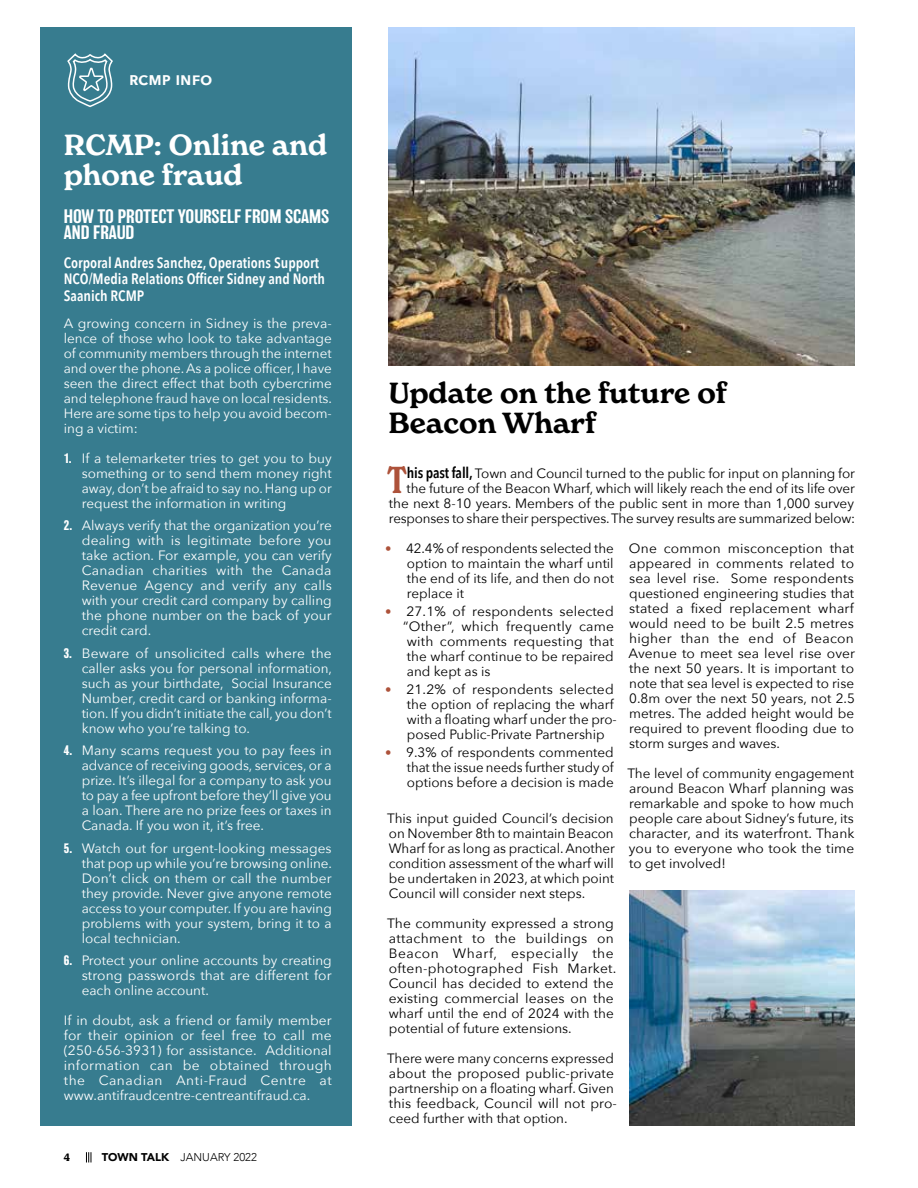
<style>
.page{position:relative;width:918px;height:1188px;background:#fff}
.page>*{position:absolute;margin:0;border:0;box-sizing:border-box;transform-origin:0 0}
.t1{font:600 condensed 36.75px "New Spirit";color:#ad523a}
.t2{font:600 28.5px/30px "New Spirit";color:#000}
.t3{font:600 28.5px/30px "New Spirit";color:#fff}
.t4{font:500 18px/16.5px "Balboa";color:#fff}
.t5{font:600 18px "Avenir Next";color:#fff}
.t6{font:600 15px/16.5px "Avenir Next Condensed";color:#fff}
.t7{font:13.5px/15px "Avenir Next";color:#000;text-align:justify}
.t8{font:13.5px/15px "Avenir Next";color:#fff;text-align:justify}
.t9{font:300 11.25px "Avenir";color:#000}
.t10{font:600 10.5px "New Spirit";color:#000}
.s1{font-family:"Balboa";font-weight:700;font-size:12.75px}
.s2{font-weight:900}
.s3{font-family:"Avenir Next Condensed";font-weight:600;font-size:15px}
.s4{font-size:12.75px;color:#ad523a}
</style>
<div class="page">
<svg style="left:86px;top:1152px;width:6px;height:10px"></svg>
<div style="left:40px;top:27px;width:312px;height:1098px;background:#377c8f"></div>
<svg style="left:67px;top:53px;width:46px;height:55px"></svg>
<img style="left:389px;top:27px;width:465px;height:338px">
<img style="left:629px;top:890px;width:225px;height:235px">
<h3 class="t5" style="left:129px;top:64px;width:85px">rcmp info</h3>
<h2 class="t3" style="left:64px;top:130px;width:265px">RCMP: Online and phone fraud</h2>
<h3 class="t4" style="left:64px;top:208px;width:267px">HOW TO PROTECT YOURSELF FROM SCAMS<br>AND FRAUD</h3>
<p class="t6" style="left:64px;top:254px;width:263px">Corporal Andres Sanchez, Operations Support<br>NCO/Media Relations Officer Sidney and North<br>Saanich RCMP</p>
<p class="t8" style="left:64px;top:315px;width:270px">A growing concern in Sidney is the preva&shy;lence of those who look to take advantage of community members through the internet and over the phone. As a police officer, I have seen the direct effect that both cybercrime and telephone fraud have on local residents.<br>Here are some tips to help you avoid becom&shy;ing a victim:</p>
<p class="t8" style="left:82px;top:450px;width:252px;text-indent:-18px"><span class="s1">1.</span> If a telemarketer tries to get you to buy something or to send them money right away, don’t be afraid to say no. Hang up or request the information in writing</p>
<p class="t8" style="left:82px;top:517px;width:252px;text-indent:-18px"><span class="s1">2.</span> Always verify that the organization you’re dealing with is legitimate before you take action. For example, you can verify Canadian charities with the Canada Revenue Agency and verify any calls with your credit card company by calling the phone number on the back of your credit card.</p>
<p class="t8" style="left:82px;top:645px;width:252px;text-indent:-18px"><span class="s1">3.</span> Beware of unsolicited calls where the caller asks you for personal information, such as your birthdate, Social Insurance Number, credit card or banking informa&shy;tion. If you didn’t initiate the call, you don’t know who you’re talking to.</p>
<p class="t8" style="left:82px;top:742px;width:251px;text-indent:-18px"><span class="s1">4.</span> Many scams request you to pay fees in advance of receiving goods, services, or a prize. It’s illegal for a company to ask you to pay a fee upfront before they’ll give you a loan. There are no prize fees or taxes in Canada. If you won it, it’s free.</p>
<p class="t8" style="left:82px;top:840px;width:252px;text-indent:-18px"><span class="s1">5.</span> Watch out for urgent-looking messages that pop up while you’re browsing online.<br>Don’t click on them or call the number they provide. Never give anyone remote access to your computer. If you are having problems with your system, bring it to a local technician.</p>
<p class="t8" style="left:82px;top:952px;width:251px;text-indent:-18px"><span class="s1">6.</span> Protect your online accounts by creating strong passwords that are different for each online account.</p>
<p class="t8" style="left:64px;top:1012px;width:270px">If in doubt, ask a friend or family member for their opinion or feel free to call me (250-656-3931) for assistance. Additional information can be obtained through the Canadian Anti-Fraud Centre at www.antifraudcentre-centreantifraud.ca.</p>
<p class="t10" style="left:64px;top:1151px;width:8px">4</p>
<p class="t9" style="left:102px;top:1151px;width:157px"><span class="s2">TOWN TALK</span> JANUARY 2022</p>
<h2 class="t2" style="left:389px;top:378px;width:339px">Update on the future of<br>Beacon Wharf</h2>
<h1 class="t1" style="left:388px;top:457px;width:21px">T</h1>
<p class="t7" style="left:389px;top:465px;width:468px;text-align:right"><span class="s3">his past fall,</span> Town and Council turned to the public for input on planning for the future of the Beacon Wharf, which will likely reach the end of its life over the next 8-10 years. Members of the public sent in more than 1,000 survey responses to share their perspectives. The survey results are summarized below:</p>
<p class="t7" style="left:407px;top:540px;width:209px;text-indent:-22px"><span class="s4">•</span> 42.4% of respondents selected the option to maintain the wharf until the end of its life, and then do not replace it</p>
<p class="t7" style="left:403px;top:603px;width:212px;text-indent:-18px"><span class="s4">•</span> 27.1% of respondents selected “Other”, which frequently came with comments requesting that the wharf continue to be repaired and kept as is</p>
<p class="t7" style="left:407px;top:681px;width:212px;text-align:left;text-indent:-22px"><span class="s4">•</span> 21.2% of respondents selected the option of replacing the wharf with a floating wharf under the pro&shy;posed Public-Private Partnership</p>
<p class="t7" style="left:407px;top:744px;width:208px;text-indent:-22px"><span class="s4">•</span> 9.3% of respondents commented that the issue needs further study of options before a decision is made</p>
<p class="t7" style="left:387px;top:810px;width:229px">This input guided Council’s decision on November 8th to maintain Beacon Wharf for as long as practical. Another condition assessment of the wharf will be undertaken in 2023, at which point Council will consider next steps.</p>
<p class="t7" style="left:387px;top:915px;width:231px;text-align:left">The community expressed a strong attachment to the buildings on<br>Beacon Wharf, especially the often-photographed Fish Market.<br>Council has decided to extend the existing commercial leases on the wharf until the end of 2024 with the potential of future extensions.</p>
<p class="t7" style="left:387px;top:1050px;width:231px;text-align:left">There were many concerns expressed about the proposed public-private partnership on a floating wharf. Given this feedback, Council will not pro&shy;ceed further with that option.</p>
<p class="t7" style="left:628px;top:540px;width:228px">One common misconception that appeared in comments related to sea level rise. Some respondents questioned engineering studies that stated a fixed replacement wharf would need to be built 2.5 metres higher than the end of Beacon Avenue to meet sea level rise over the next 50 years. It is important to note that sea level is expected to rise 0.8m over the next 50 years, not 2.5 metres. The added height would be required to prevent flooding due to storm surges and waves.</p>
<p class="t7" style="left:627px;top:765px;width:228px">The level of community engagement around Beacon Wharf planning was remarkable and spoke to how much people care about Sidney’s future, its character, and its waterfront. Thank you to everyone who took the time to get involved!</p>
</div>
